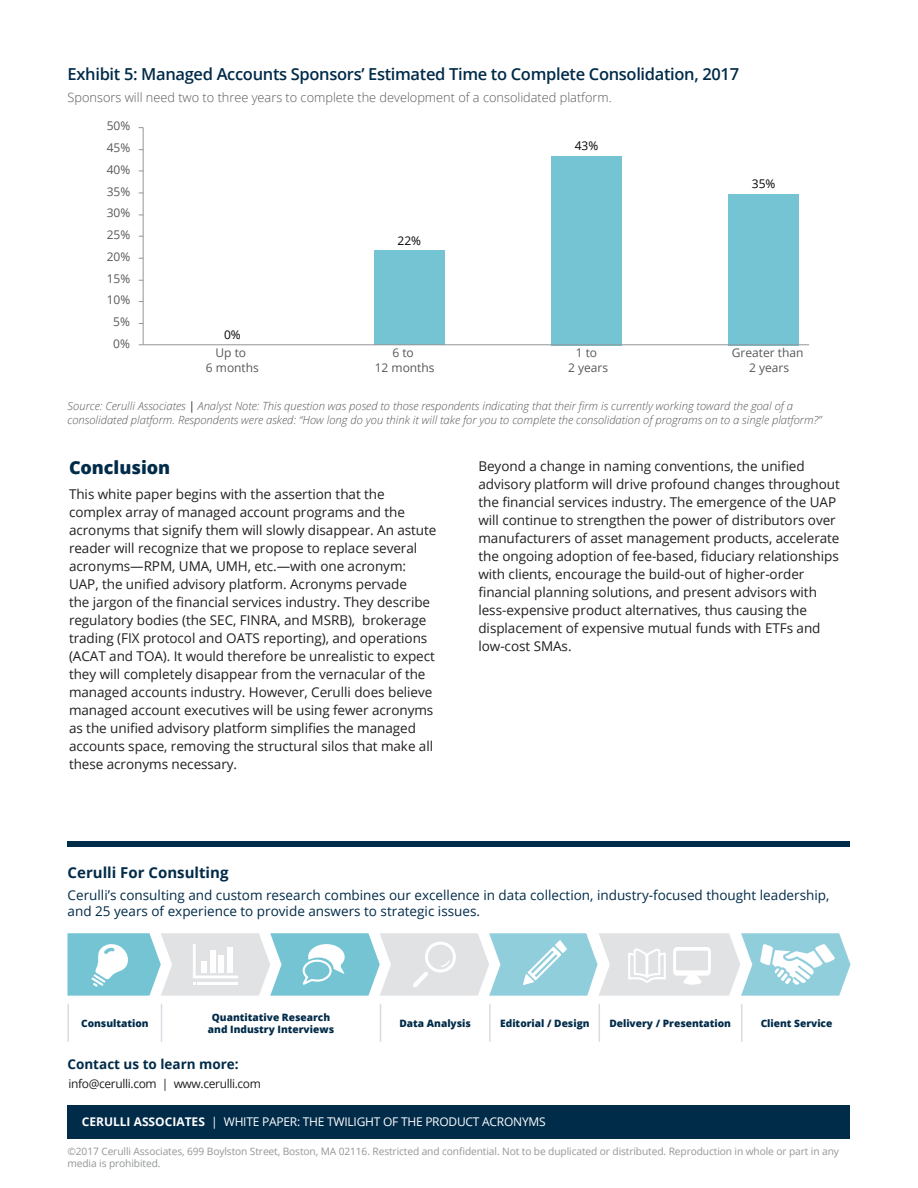
<style>
.page{position:relative;width:918px;height:1188px;background:#fff}
.page>*{position:absolute;margin:0;border:0;box-sizing:border-box;transform-origin:0 0}
.t1{font:800 18px "Open Sans";color:#002b49}
.Exh_-_Title{font:600 16.5px "Open Sans";letter-spacing:-.02em;color:#002b49}
.t2{font:700 15px "Open Sans";color:#002b49}
.Article_-_text{font:13.5px/18px "Open Sans";letter-spacing:-.005em;color:#231f20}
.t3{font:13.5px/16.5px "Open Sans";color:#002b49}
.t4{font:700 13.5px "Open Sans";color:#002b49}
.Exh_-_Source{font:300 12.75px "Open Sans";color:#57585a}
.t5{font:12px/14.4px "Open Sans";color:#57585a;text-align:center}
.t6{font:12px "Open Sans";letter-spacing:-.02em;color:#fff}
.t7{font:12px "Open Sans";letter-spacing:-.03em;color:#231f20}
.t8{font:12px "Open Sans";color:#050504}
.Exh_-_Source-2{font:italic 300 11.25px/13.5px "Open Sans";color:#57585a}
.t9{font:10.2px/12.3px "Open Sans";letter-spacing:-.01em;color:#939598}
.t10{font:800 10.2px/12.1px "Open Sans";color:#002b49;text-align:center}
.s1{font-weight:400;font-style:normal;color:#231f20}
.s2{font-weight:700}
</style>
<div class="page">
<div style="left:68px;top:1105px;width:782px;height:33px;background:#002b49"></div>
<div style="left:68px;top:842px;width:782px;height:5px;background:#002b49"></div>
<hr style="left:68px;top:1004px;width:1px;height:38px;background:#d8dbe2">
<hr style="left:161px;top:1004px;width:1px;height:38px;background:#d8dbe2">
<hr style="left:380px;top:1004px;width:1px;height:38px;background:#d8dbe2">
<hr style="left:489px;top:1004px;width:2px;height:38px;background:#d8dbe2">
<hr style="left:599px;top:1004px;width:1px;height:38px;background:#d8dbe2">
<hr style="left:741px;top:1004px;width:1px;height:38px;background:#d8dbe2">
<svg style="left:68px;top:933px;width:783px;height:63px"></svg>
<div style="left:374px;top:251px;width:71px;height:94px;background:#74c4d4"></div>
<div style="left:551px;top:156px;width:71px;height:189px;background:#74c4d4"></div>
<div style="left:728px;top:194px;width:71px;height:151px;background:#74c4d4"></div>
<hr style="left:143px;top:128px;width:1px;height:217px;background:#939598">
<hr style="left:143px;top:344px;width:666px;height:1px;background:#939598">
<p class="Exh_-_Title" style="left:68px;top:63px;width:673px">Exhibit 5: Managed Accounts Sponsors’ Estimated Time to Complete Consolidation, 2017</p>
<p class="Exh_-_Source" style="left:68px;top:89px;width:546px">Sponsors will need two to three years to complete the development of a consolidated platform.</p>
<p class="t5" style="left:107px;top:119px;width:25px">50%</p>
<p class="t5" style="left:107px;top:140px;width:25px">45%</p>
<p class="t5" style="left:107px;top:162px;width:25px">40%</p>
<p class="t5" style="left:107px;top:184px;width:25px">35%</p>
<p class="t5" style="left:107px;top:206px;width:25px">30%</p>
<p class="t5" style="left:107px;top:227px;width:25px">25%</p>
<p class="t5" style="left:107px;top:249px;width:25px">20%</p>
<p class="t5" style="left:107px;top:271px;width:25px">15%</p>
<p class="t5" style="left:107px;top:293px;width:25px">10%</p>
<p class="t5" style="left:113px;top:314px;width:18px">5%</p>
<p class="t5" style="left:113px;top:336px;width:18px">0%</p>
<p class="t8" style="left:224px;top:327px;width:18px">0%</p>
<p class="t8" style="left:398px;top:232px;width:25px">22%</p>
<p class="t8" style="left:575px;top:137px;width:25px">43%</p>
<p class="t8" style="left:752px;top:175px;width:25px">35%</p>
<p class="t5" style="left:206px;top:345px;width:55px">Up to<br>6 months</p>
<p class="t5" style="left:375px;top:345px;width:61px">6 to<br>12 months</p>
<p class="t5" style="left:568px;top:345px;width:42px">1 to<br>2 years</p>
<p class="t5" style="left:732px;top:345px;width:73px">Greater than<br>2 years</p>
<p class="Exh_-_Source-2" style="left:68px;top:399px;width:755px">Source: Cerulli Associates <span class="s1">|</span> Analyst Note: This question was posed to those respondents indicating that their firm is currently working toward the goal of a consolidated platform. Respondents were asked: “How long do you think it will take for you to complete the consolidation of programs on to a single platform?”</p>
<h1 class="t1" style="left:69px;top:454px;width:103px">Conclusion</h1>
<p class="Article_-_text" style="left:69px;top:485px;width:369px">This white paper begins with the assertion that the complex array of managed account programs and the acronyms that signify them will slowly disappear. An astute reader will recognize that we propose to replace several acronyms—RPM, UMA, UMH, etc.—with one acronym:<br>UAP, the unified advisory platform. Acronyms pervade<br>the jargon of the financial services industry. They describe regulatory bodies (the SEC, FINRA, and MSRB), brokerage trading (FIX protocol and OATS reporting), and operations (ACAT and TOA). It would therefore be unrealistic to expect they will completely disappear from the vernacular of the managed accounts industry. However, Cerulli does believe managed account executives will be using fewer acronyms as the unified advisory platform simplifies the managed accounts space, removing the structural silos that make all these acronyms necessary.</p>
<p class="Article_-_text" style="left:478px;top:456px;width:363px">Beyond a change in naming conventions, the unified advisory platform will drive profound changes throughout the financial services industry. The emergence of the UAP will continue to strengthen the power of distributors over manufacturers of asset management products, accelerate the ongoing adoption of fee-based, fiduciary relationships with clients, encourage the build-out of higher-order financial planning solutions, and present advisors with less-expensive product alternatives, thus causing the displacement of expensive mutual funds with ETFs and low-cost SMAs.</p>
<p class="t2" style="left:68px;top:862px;width:162px">Cerulli For Consulting</p>
<p class="t3" style="left:68px;top:886px;width:763px">Cerulli’s consulting and custom research combines our excellence in data collection, industry-focused thought leadership, and 25 years of experience to provide answers to strategic issues.</p>
<p class="t10" style="left:208px;top:1011px;width:128px">Quantitative Research and Industry Interviews</p>
<p class="t10" style="left:81px;top:1017px;width:69px">Consultation</p>
<p class="t10" style="left:399px;top:1017px;width:73px">Data Analysis</p>
<p class="t10" style="left:500px;top:1017px;width:91px">Editorial / Design</p>
<p class="t10" style="left:609px;top:1017px;width:123px">Delivery / Presentation</p>
<p class="t10" style="left:761px;top:1017px;width:73px">Client Service</p>
<p class="t4" style="left:68px;top:1054px;width:173px">Contact us to learn more:</p>
<p class="t7" style="left:69px;top:1076px;width:194px">info@cerulli.com | www.cerulli.com</p>
<p class="t6" style="left:82px;top:1114px;width:465px"><span class="s2">CERULLI ASSOCIATES</span> | WHITE PAPER: THE TWILIGHT OF THE PRODUCT ACRONYMS</p>
<p class="t9" style="left:68px;top:1145px;width:773px">©2017 Cerulli Associates, 699 Boylston Street, Boston, MA 02116. Restricted and confidential. Not to be duplicated or distributed. Reproduction in whole or part in any media is prohibited.</p>
</div>
